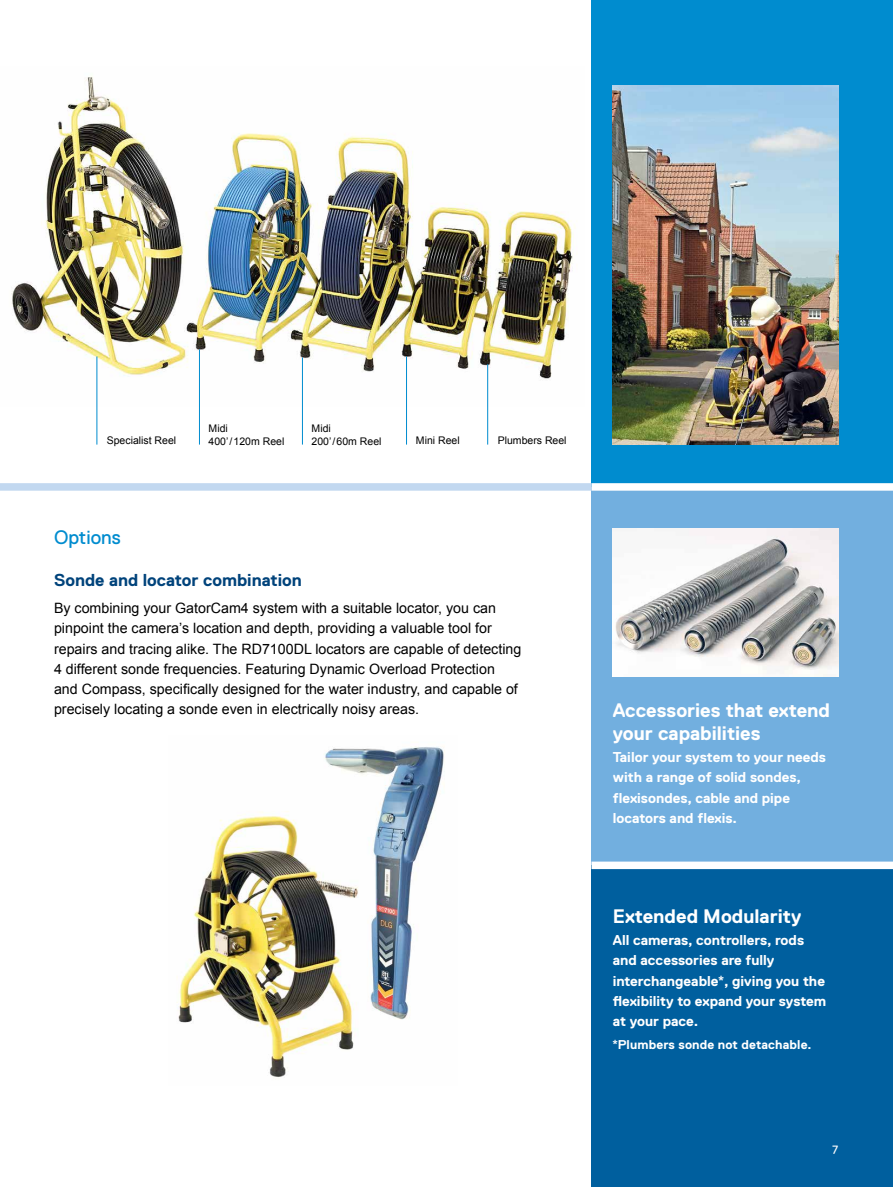
<style>
.page{position:relative;width:893px;height:1187px;background:#fff}
.page>*{position:absolute;margin:0;border:0;box-sizing:border-box;transform-origin:0 0}
.t1{font:700 19.5px/22.5px "Replica Std";color:#fff}
.t2{font:19.5px "Replica Std";color:#008ccf}
.t3{font:700 17.25px "Replica Std";color:#00437b}
.t4{font:14.25px/20.2px "Arial";color:#000}
.t5{font:700 14.25px/20.2px "Replica Std";color:#fff}
.t6{font:700 12.75px "Replica Std";letter-spacing:.01em;color:#fff}
.t7{font:12px "Replica Std";color:#fff}
.t8{font:10.5px/13.5px "Arial";color:#000}
.s1{font-family:"Arial"}
</style>
<div class="page">
<div style="left:591px;top:487px;width:302px;height:378px;background:#72afdf"></div>
<div style="left:591px;top:865px;width:302px;height:321px;background:#005f9e"></div>
<div style="left:591px;top:861px;width:302px;height:8px;background:#fff"></div>
<img style="left:613px;top:528px;width:226px;height:148px">
<img style="left:177px;top:746px;width:268px;height:332px">
<div style="left:591px;top:0;width:302px;height:487px;background:#008ccf"></div>
<div style="left:591px;top:483px;width:302px;height:7px;background:#fff"></div>
<div style="left:0;top:483px;width:591px;height:7px;background:#c2d8f0"></div>
<img style="left:613px;top:85px;width:226px;height:359px">
<img style="left:11px;top:77px;width:565px;height:329px">
<hr style="left:302px;top:357px;width:1px;height:87px;background:#008ccf">
<hr style="left:199px;top:349px;width:1px;height:95px;background:#008ccf">
<hr style="left:97px;top:356px;width:1px;height:88px;background:#008ccf">
<hr style="left:406px;top:356px;width:1px;height:88px;background:#008ccf">
<hr style="left:487px;top:364px;width:1px;height:80px;background:#008ccf">
<p class="t8" style="left:209px;top:421px;width:21px">Midi</p>
<p class="t8" style="left:312px;top:421px;width:71px">Midi<br>200’/60m Reel</p>
<p class="t8" style="left:107px;top:434px;width:71px">Specialist Reel</p>
<p class="t8" style="left:209px;top:434px;width:77px">400’/120m Reel</p>
<p class="t8" style="left:416px;top:434px;width:45px">Mini Reel</p>
<p class="t8" style="left:498px;top:434px;width:70px">Plumbers Reel</p>
<h1 class="t2" style="left:54px;top:526px;width:68px">Options</h1>
<p class="t3" style="left:54px;top:571px;width:249px">Sonde and locator combination</p>
<p class="t4" style="left:54px;top:598px;width:469px">By combining your GatorCam4 system with a suitable locator, you can pinpoint the camera’s location and depth, providing a valuable tool for repairs and tracing alike. The RD7100DL locators are capable of detecting 4 different sonde frequencies. Featuring Dynamic Overload Protection and Compass, specifically designed for the water industry, and capable of precisely locating a sonde even in electrically noisy areas.</p>
<h1 class="t1" style="left:613px;top:699px;width:219px">Accessories that extend your capabilities</h1>
<p class="t5" style="left:613px;top:747px;width:215px">Tailor your system to your needs with a range of solid sondes, flexisondes, cable and pipe locators and flexis.</p>
<h1 class="t1" style="left:613px;top:904px;width:190px">Extended Modularity</h1>
<p class="t5" style="left:613px;top:929px;width:215px">All cameras, controllers, rods and accessories are fully interchangeable<span class="s1">*</span>, giving you the flexibility to expand your system at your pace.</p>
<p class="t6" style="left:613px;top:1036px;width:200px"><span class="s1">*</span>Plumbers sonde not detachable.</p>
<p class="t7" style="left:832px;top:1142px;width:8px">7</p>
</div>
